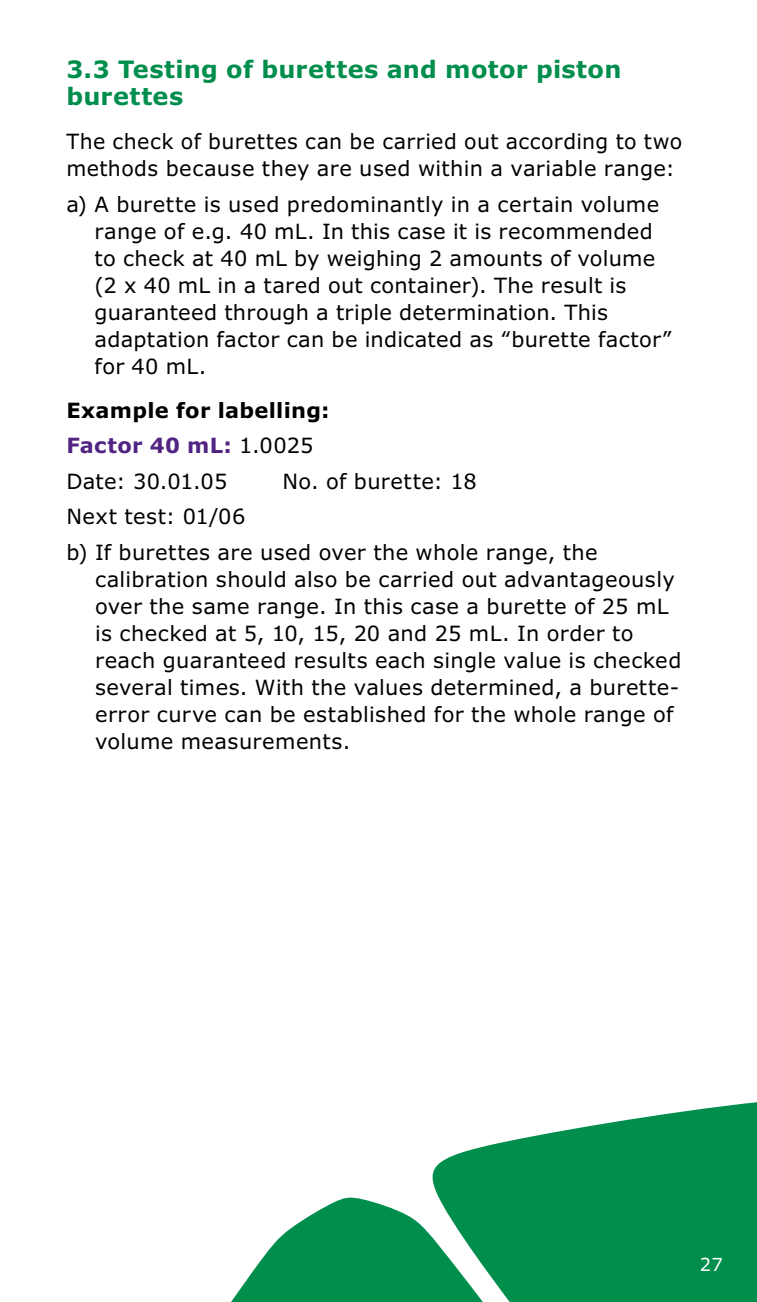
<style>
.page{position:relative;width:757px;height:1302px;background:#fff}
.page>*{position:absolute;margin:0;border:0;box-sizing:border-box;transform-origin:0 0}
.t1{font:700 24px/27px "Verdana Pro";letter-spacing:.015em;color:#008e4d}
.t2{font:21px/27px "Verdana Pro";letter-spacing:.015em;color:#000}
.t3{font:700 21px/35.4px "Verdana Pro";letter-spacing:.015em;color:#000}
.t4{font:18px "Verdana Pro";color:#fff}
.s1{color:#512383}
.s2{font-weight:400}
</style>
<div class="page">
<svg style="left:231px;top:1197px;width:190px;height:104px;fill:#008e4d"></svg>
<svg style="left:421px;top:1102px;width:336px;height:199px;fill:#008e4d"></svg>
<p class="t1" style="left:66px;top:56px;width:557px">3.3 Testing of burettes and motor piston burettes</p>
<p class="t2" style="left:66px;top:128px;width:617px">The check of burettes can be carried out according to two methods because they are used within a variable range:</p>
<p class="t2" style="left:95px;top:191px;width:580px;text-indent:-28px">a) A burette is used predominantly in a certain volume range of e.g. 40 mL. In this case it is recommended to check at 40 mL by weighing 2 amounts of volume (2 x 40 mL in a tared out container). The result is guaranteed through a triple determination. This adaptation factor can be indicated as “burette factor” for 40 mL.</p>
<p class="t3" style="left:66px;top:392px;width:265px">Example for labelling:<br><span class="s1">Factor 40 mL:</span> <span class="s2">1.0025<br>Date: 30.01.05</span></p>
<p class="t2" style="left:282px;top:468px;width:196px">No. of burette: 18</p>
<p class="t2" style="left:66px;top:499px;width:533px;line-height:35.4px">Next test: 01/06<br>b) If burettes are used over the whole range, the</p>
<p class="t2" style="left:95px;top:566px;width:588px">calibration should also be carried out advantageously over the same range. In this case a burette of 25 mL is checked at 5, 10, 15, 20 and 25 mL. In order to reach guaranteed results each single value is checked several times. With the values determined, a burette&shy;error curve can be established for the whole range of volume measurements.</p>
<p class="t4" style="left:700px;top:1252px;width:24px">27</p>
</div>
